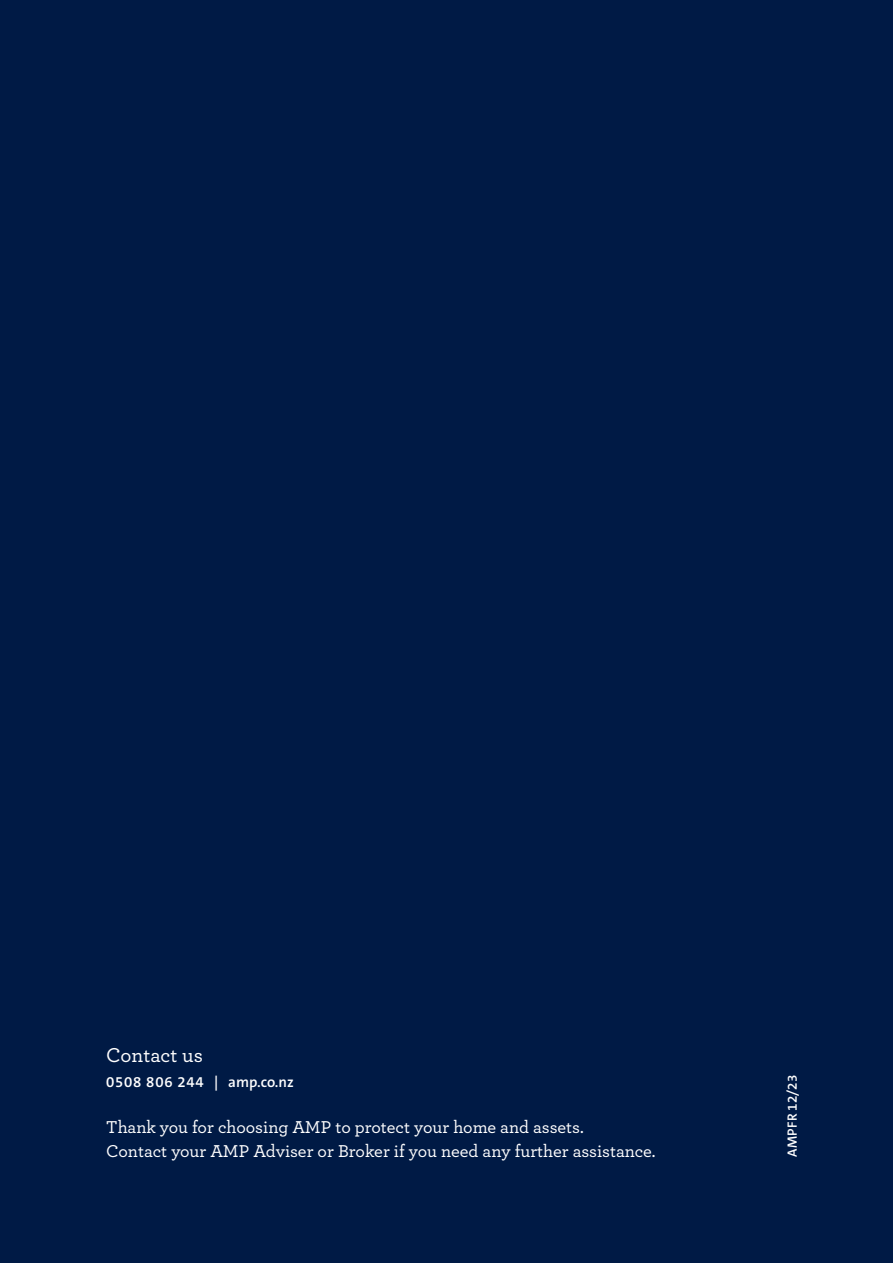
<style>
.page{position:relative;width:893px;height:1263px;background:#001a45}
.page>*{position:absolute;margin:0;border:0;box-sizing:border-box;transform-origin:0 0}
.t1{font:500 21px "Archer";color:#fff}
.t2{font:500 18px/24px "Archer";color:#fff}
.t3{font:600 15px "The Sans C5";letter-spacing:.05em;color:#fff}
.t4{font:600 13.5px "The Sans C5";letter-spacing:.02em;color:#fff}
</style>
<div class="page">
<p class="t1" style="left:106px;top:1040px;width:98px">Contact us</p>
<p class="t3" style="left:106px;top:1073px;width:189px">0508 806 244 | amp.co.nz</p>
<p class="t2" style="left:106px;top:1114px;width:551px">Thank you for choosing AMP to protect your home and assets.<br>Contact your AMP Adviser or Broker if you need any further assistance.</p>
<p class="t4" style="left:783px;top:1157px;width:83px;rotate:-90deg">AMPFR 12/23</p>
</div>
